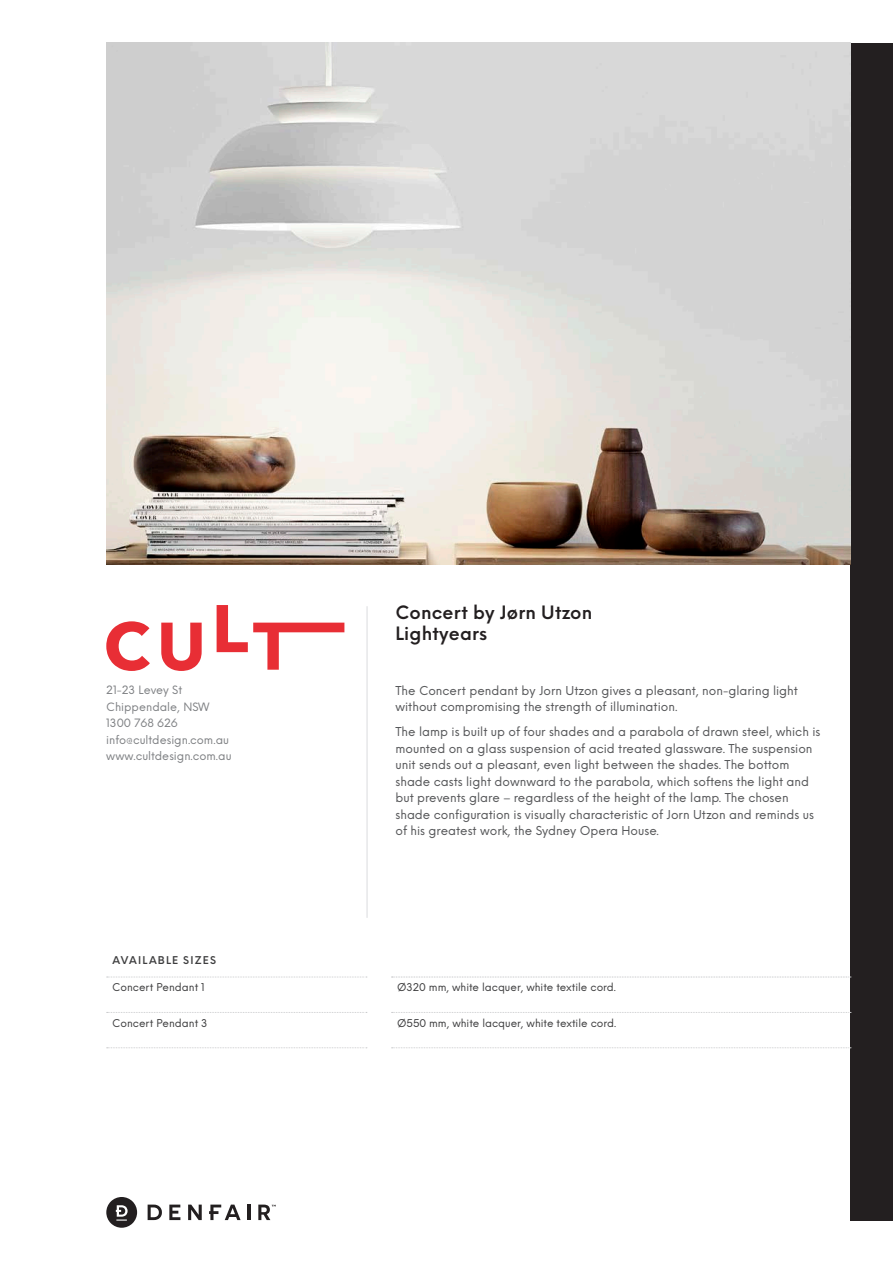
<style>
.page{position:relative;width:893px;height:1263px;background:#fff}
.page>*{position:absolute;margin:0;border:0;box-sizing:border-box;transform-origin:0 0}
.t1{font:600 18px/21.6px "Neue Einstellung";letter-spacing:.01em;color:#231f20}
.Paragraph_Style_1{font:12px/16.5px "Neue Einstellung";color:#57585a}
.t2{font:11.25px/16.5px "Neue Einstellung";color:#808285}
.t3{font:10.5px "Neue Einstellung";color:#3e3e3f}
.t4{font:600 10.5px "Neue Einstellung";letter-spacing:.11em;color:#3e3e3f}
</style>
<div class="page">
<div style="left:850px;top:43px;width:43px;height:1177px;background:#231f20"></div>
<svg style="left:148px;top:1204px;width:14px;height:16px"></svg>
<svg style="left:169px;top:1204px;width:11px;height:16px"></svg>
<svg style="left:188px;top:1204px;width:14px;height:16px"></svg>
<svg style="left:209px;top:1204px;width:32px;height:16px"></svg>
<hr style="left:247px;top:1204px;width:3px;height:16px;background:#231f20">
<svg style="left:106px;top:1197px;width:31px;height:31px"></svg>
<svg style="left:258px;top:1204px;width:18px;height:16px"></svg>
<svg style="left:106px;top:621px;width:44px;height:50px"></svg>
<svg style="left:161px;top:623px;width:41px;height:48px"></svg>
<svg style="left:217px;top:605px;width:127px;height:65px"></svg>
<img style="left:106px;top:43px;width:744px;height:521px">
<svg style="left:107px;top:977px;width:260px;height:1px"></svg>
<svg style="left:107px;top:1012px;width:260px;height:1px"></svg>
<svg style="left:107px;top:1047px;width:260px;height:1px"></svg>
<svg style="left:392px;top:977px;width:459px;height:1px"></svg>
<svg style="left:392px;top:1012px;width:459px;height:1px"></svg>
<svg style="left:392px;top:1047px;width:459px;height:1px"></svg>
<hr style="left:366px;top:606px;width:2px;height:312px;background:#e6e7e9">
<p class="t2" style="left:106px;top:682px;width:105px">21-23 Levey St<br>Chippendale, NSW</p>
<p class="t2" style="left:106px;top:715px;width:73px">1300 768 626</p>
<p class="t2" style="left:106px;top:731px;width:124px">info@cultdesign.com.au</p>
<p class="t2" style="left:106px;top:748px;width:127px">www.cultdesign.com.au</p>
<p class="t1" style="left:395px;top:601px;width:198px">Concert by Jørn Utzon<br>Lightyears</p>
<p class="Paragraph_Style_1" style="left:395px;top:682px;width:404px">The Concert pendant by Jorn Utzon gives a pleasant, non-glaring light without compromising the strength of illumination.</p>
<p class="Paragraph_Style_1" style="left:395px;top:724px;width:426px">The lamp is built up of four shades and a parabola of drawn steel, which is mounted on a glass suspension of acid treated glassware. The suspension unit sends out a pleasant, even light between the shades. The bottom shade casts light downward to the parabola, which softens the light and but prevents glare – regardless of the height of the lamp. The chosen shade configuration is visually characteristic of Jorn Utzon and reminds us of his greatest work, the Sydney Opera House.</p>
<p class="t4" style="left:112px;top:952px;width:105px">AVAILABLE SIZES</p>
<p class="t3" style="left:112px;top:980px;width:94px">Concert Pendant 1</p>
<p class="t3" style="left:397px;top:980px;width:220px">Ø320 mm, white lacquer, white textile cord.</p>
<p class="t3" style="left:112px;top:1016px;width:97px">Concert Pendant 3</p>
<p class="t3" style="left:397px;top:1016px;width:220px">Ø550 mm, white lacquer, white textile cord.</p>
</div>
